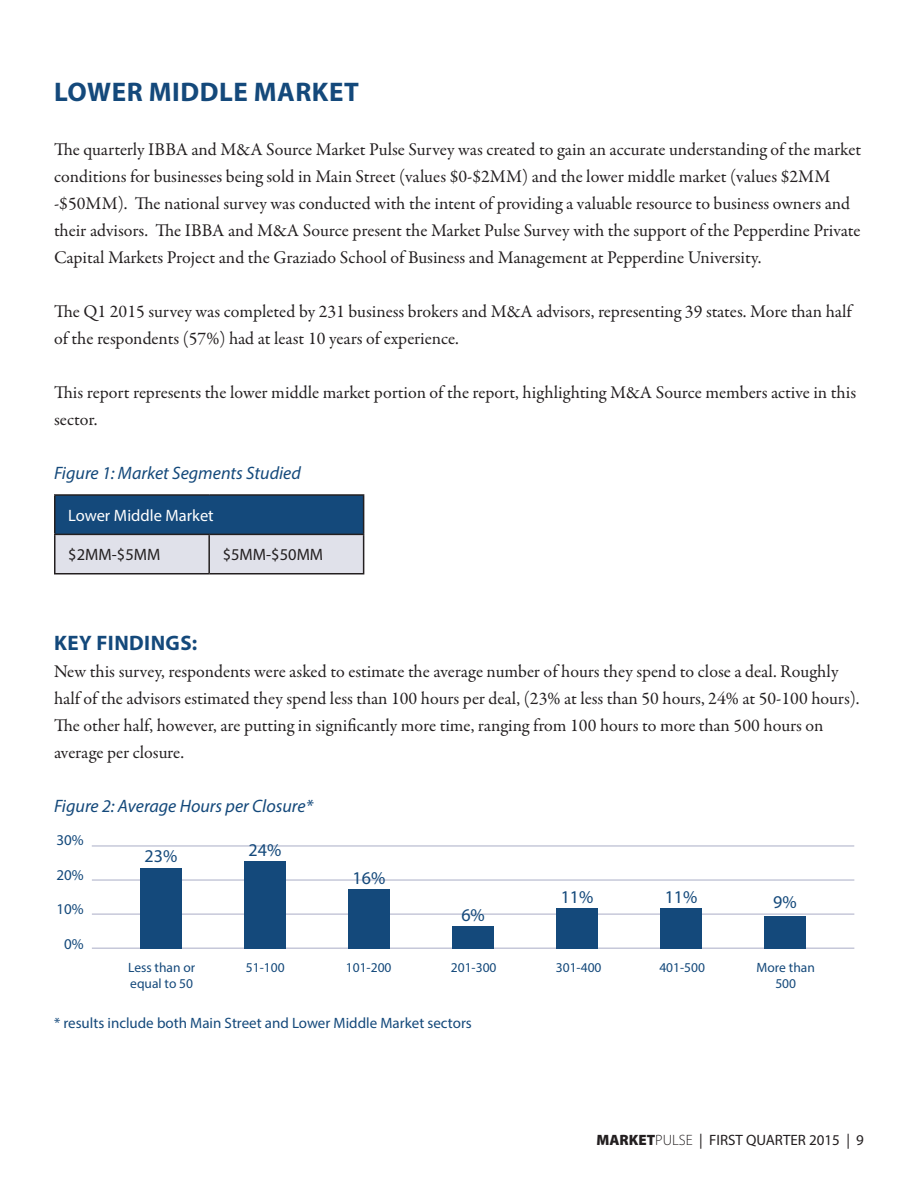
<style>
.page{position:relative;width:918px;height:1188px;background:#fff}
.page>*{position:absolute;margin:0;border:0;box-sizing:border-box;transform-origin:0 0}
.t1{font:700 27px "Myriad Pro";letter-spacing:.02em;color:#14497b}
.t2{font:700 21px "Myriad Pro";letter-spacing:.02em;color:#14497b}
.t3{font:18px/27px "Garamond Premr Pro";letter-spacing:-.005em;color:#231f20}
.figure_header{font:italic 18px "Myriad Pro";color:#14497b}
.PULL_QUOTE{font:18px "Myriad Pro";color:#14497b}
.t4{font:16.5px "Myriad Pro";color:#231f20}
.table_text{font:16.5px "Myriad Pro";color:#fff}
.PULL_QUOTE-2{font:15px "Myriad Pro";color:#14497b}
.t5{font:15px "Myriad Pro";color:#231f20}
.PULL_QUOTE-3{font:13.5px "Myriad Pro";color:#14497b}
.s1{font-weight:900}
.s2{font-weight:300}
</style>
<div class="page">
<div style="left:55px;top:495px;width:309px;height:39px;background:#14497b"></div>
<div style="left:56px;top:535px;width:307px;height:38px;background:#e0e1ea"></div>
<hr style="left:54px;top:494px;width:155px;height:2px;background:#231f20">
<hr style="left:54px;top:496px;width:2px;height:38px;background:#231f20">
<hr style="left:209px;top:494px;width:155px;height:2px;background:#231f20">
<hr style="left:363px;top:496px;width:1px;height:38px;background:#231f20">
<hr style="left:54px;top:534px;width:155px;height:1px;background:#231f20">
<hr style="left:54px;top:535px;width:2px;height:38px;background:#231f20">
<hr style="left:209px;top:534px;width:155px;height:1px;background:#231f20">
<hr style="left:208px;top:535px;width:2px;height:38px;background:#231f20">
<hr style="left:363px;top:535px;width:1px;height:38px;background:#231f20">
<hr style="left:54px;top:573px;width:155px;height:1px;background:#231f20">
<hr style="left:209px;top:573px;width:155px;height:1px;background:#231f20">
<hr style="left:92px;top:913px;width:762px;height:2px;background:#c6c8d9">
<hr style="left:92px;top:947px;width:762px;height:2px;background:#c6c8d9">
<hr style="left:92px;top:879px;width:762px;height:2px;background:#c6c8d9">
<hr style="left:92px;top:845px;width:762px;height:2px;background:#c6c8d9">
<div style="left:140px;top:868px;width:42px;height:81px;background:#14497b"></div>
<div style="left:244px;top:861px;width:42px;height:88px;background:#14497b"></div>
<div style="left:348px;top:889px;width:42px;height:60px;background:#14497b"></div>
<div style="left:452px;top:927px;width:42px;height:22px;background:#14497b"></div>
<div style="left:556px;top:909px;width:42px;height:40px;background:#14497b"></div>
<div style="left:660px;top:909px;width:42px;height:40px;background:#14497b"></div>
<div style="left:764px;top:917px;width:42px;height:32px;background:#14497b"></div>
<p class="t1" style="left:54px;top:75px;width:306px">LOWER MIDDLE MARKET</p>
<p class="t3" style="left:54px;top:137px;width:809px">The quarterly IBBA and M&amp;A Source Market Pulse Survey was created to gain an accurate understanding of the market conditions for businesses being sold in Main Street (values $0-$2MM) and the lower middle market (values $2MM -$50MM). The national survey was conducted with the intent of providing a valuable resource to business owners and their advisors. The IBBA and M&amp;A Source present the Market Pulse Survey with the support of the Pepperdine Private Capital Markets Project and the Graziado School of Business and Management at Pepperdine University.</p>
<p class="t3" style="left:54px;top:299px;width:799px">The Q1 2015 survey was completed by 231 business brokers and M&amp;A advisors, representing 39 states. More than half of the respondents (57%) had at least 10 years of experience.</p>
<p class="t3" style="left:54px;top:380px;width:804px">This report represents the lower middle market portion of the report, highlighting M&amp;A Source members active in this sector.</p>
<p class="figure_header" style="left:54px;top:462px;width:248px">Figure 1: Market Segments Studied</p>
<p class="table_text" style="left:68px;top:505px;width:147px">Lower Middle Market</p>
<p class="t4" style="left:68px;top:545px;width:94px">$2MM-$5MM</p>
<p class="t4" style="left:223px;top:545px;width:102px">$5MM-$50MM</p>
<p class="t2" style="left:54px;top:629px;width:145px">KEY FINDINGS:</p>
<p class="t3" style="left:54px;top:658px;width:807px">New this survey, respondents were asked to estimate the average number of hours they spend to close a deal. Roughly half of the advisors estimated they spend less than 100 hours per deal, (23% at less than 50 hours, 24% at 50-100 hours).<br>The other half, however, are putting in significantly more time, ranging from 100 hours to more than 500 hours on average per closure.</p>
<p class="figure_header" style="left:54px;top:794px;width:261px">Figure 2: Average Hours per Closure*</p>
<p class="PULL_QUOTE-2" style="left:56px;top:831px;width:29px">30%</p>
<p class="PULL_QUOTE-2" style="left:56px;top:865px;width:29px">20%</p>
<p class="PULL_QUOTE-2" style="left:56px;top:900px;width:29px">10%</p>
<p class="PULL_QUOTE-2" style="left:64px;top:934px;width:21px">0%</p>
<p class="PULL_QUOTE" style="left:145px;top:845px;width:34px">23%</p>
<p class="PULL_QUOTE" style="left:249px;top:839px;width:34px">24%</p>
<p class="PULL_QUOTE" style="left:353px;top:867px;width:34px">16%</p>
<p class="PULL_QUOTE" style="left:461px;top:904px;width:25px">6%</p>
<p class="PULL_QUOTE" style="left:561px;top:886px;width:34px">11%</p>
<p class="PULL_QUOTE" style="left:665px;top:886px;width:34px">11%</p>
<p class="PULL_QUOTE" style="left:773px;top:891px;width:25px">9%</p>
<p class="PULL_QUOTE-3" style="left:128px;top:959px;width:69px">Less than or</p>
<p class="PULL_QUOTE-3" style="left:246px;top:959px;width:40px">51-100</p>
<p class="PULL_QUOTE-3" style="left:346px;top:959px;width:47px">101-200</p>
<p class="PULL_QUOTE-3" style="left:451px;top:959px;width:47px">201-300</p>
<p class="PULL_QUOTE-3" style="left:556px;top:959px;width:47px">301-400</p>
<p class="PULL_QUOTE-3" style="left:659px;top:959px;width:47px">401-500</p>
<p class="PULL_QUOTE-3" style="left:757px;top:959px;width:60px">More than</p>
<p class="PULL_QUOTE-3" style="left:130px;top:975px;width:64px">equal to 50</p>
<p class="PULL_QUOTE-3" style="left:775px;top:975px;width:22px">500</p>
<p class="PULL_QUOTE-2" style="left:54px;top:1013px;width:419px">* results include both Main Street and Lower Middle Market sectors</p>
<p class="t5" style="left:596px;top:1131px;width:269px"><span class="s1">MARKET</span><span class="s2">PULSE</span> | FIRST QUARTER 2015 | 9</p>
</div>
